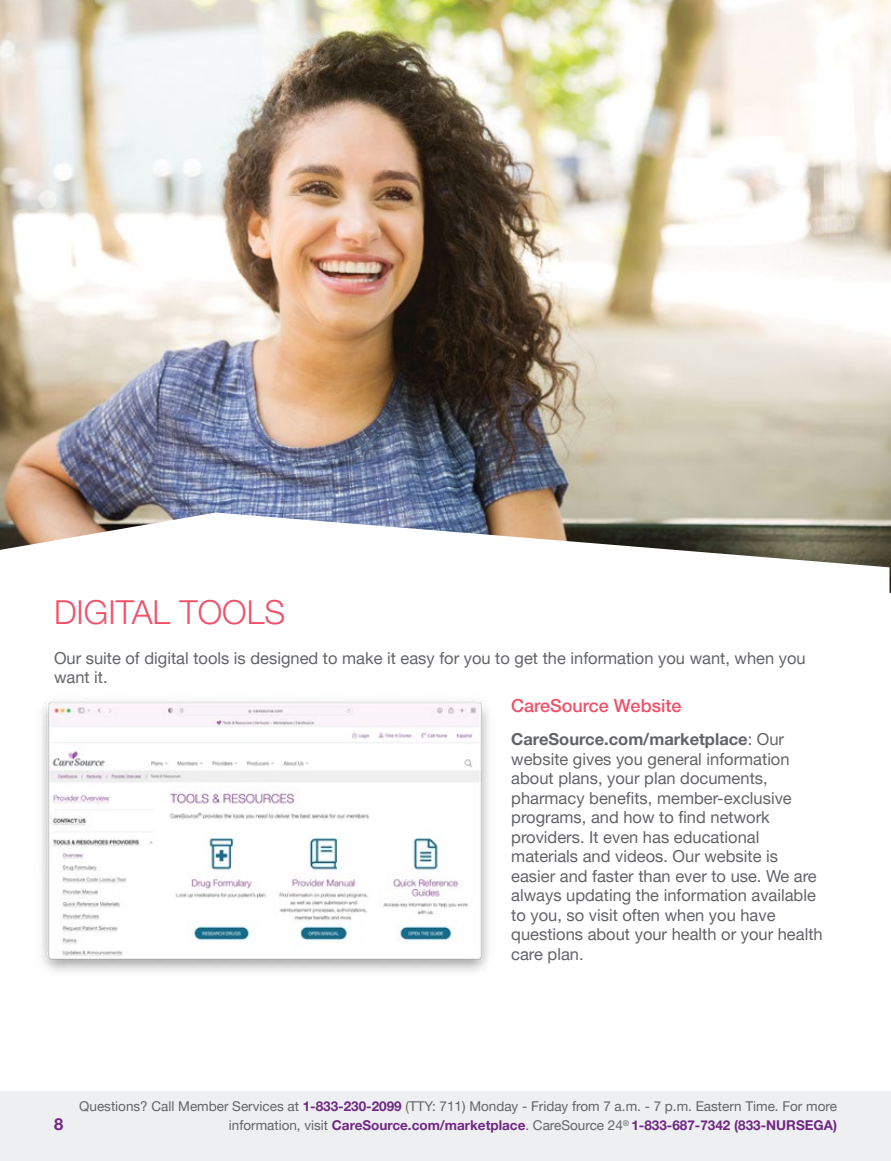
<style>
.page{position:relative;width:891px;height:1161px;background:#fff}
.page>*{position:absolute;margin:0;border:0;box-sizing:border-box;transform-origin:0 0}
.t1{font:300 33px "Helvetica Neue LT Pro";color:#f05169}
.t2{font:500 18px "Helvetica Neue LT Pro";color:#f05169}
.t3{font:16.5px/19.5px "Helvetica Neue LT Pro";color:#626368}
.t4{font:700 16.5px "Helvetica Neue LT Pro";color:#702784}
.t5{font:13.5px "Helvetica Neue LT Pro";color:#626368}
.t6{font:700 13.5px "Helvetica Neue LT Pro";color:#702784}
.s1{font-weight:700}
.s2{font-weight:700;color:#702784}
.s3{font-weight:400;color:#626368}
</style>
<div class="page">
<div style="left:0;top:1091px;width:891px;height:70px;background:#eeeff0"></div>
<img style="left:0;top:0;width:891px;height:592px">
<svg style="left:0;top:513px;width:890px;height:80px"></svg>
<img style="left:41px;top:700px;width:448px;height:272px">
<h2 class="t1" style="left:54px;top:592px;width:233px">DIGITAL TOOLS</h2>
<p class="t3" style="left:54px;top:648px;width:753px">Our suite of digital tools is designed to make it easy for you to get the information you want, when you want it.</p>
<h3 class="t2" style="left:511px;top:695px;width:172px">CareSource Website</h3>
<p class="t3" style="left:511px;top:729px;width:313px"><span class="s1">CareSource.com/marketplace</span>: Our website gives you general information about plans, your plan documents, pharmacy benefits, member-exclusive programs, and how to find network providers. It even has educational materials and videos. Our website is easier and faster than ever to use. We are always updating the information available to you, so visit often when you have questions about your health or your health care plan.</p>
<p class="t5" style="left:79px;top:1098px;width:759px">Questions? Call Member Services at <span class="s2">1-833-230-2099</span> (TTY: 711) Monday - Friday from 7 a.m. - 7 p.m. Eastern Time. For more</p>
<p class="t4" style="left:54px;top:1114px;width:11px">8</p>
<p class="t6" style="left:229px;top:1117px;width:610px"><span class="s3">information, visit</span> CareSource.com/marketplace<span class="s3">. CareSource 24</span><sup>®</sup> 1-833-687-7342 (833-NURSEGA)</p>
</div>
